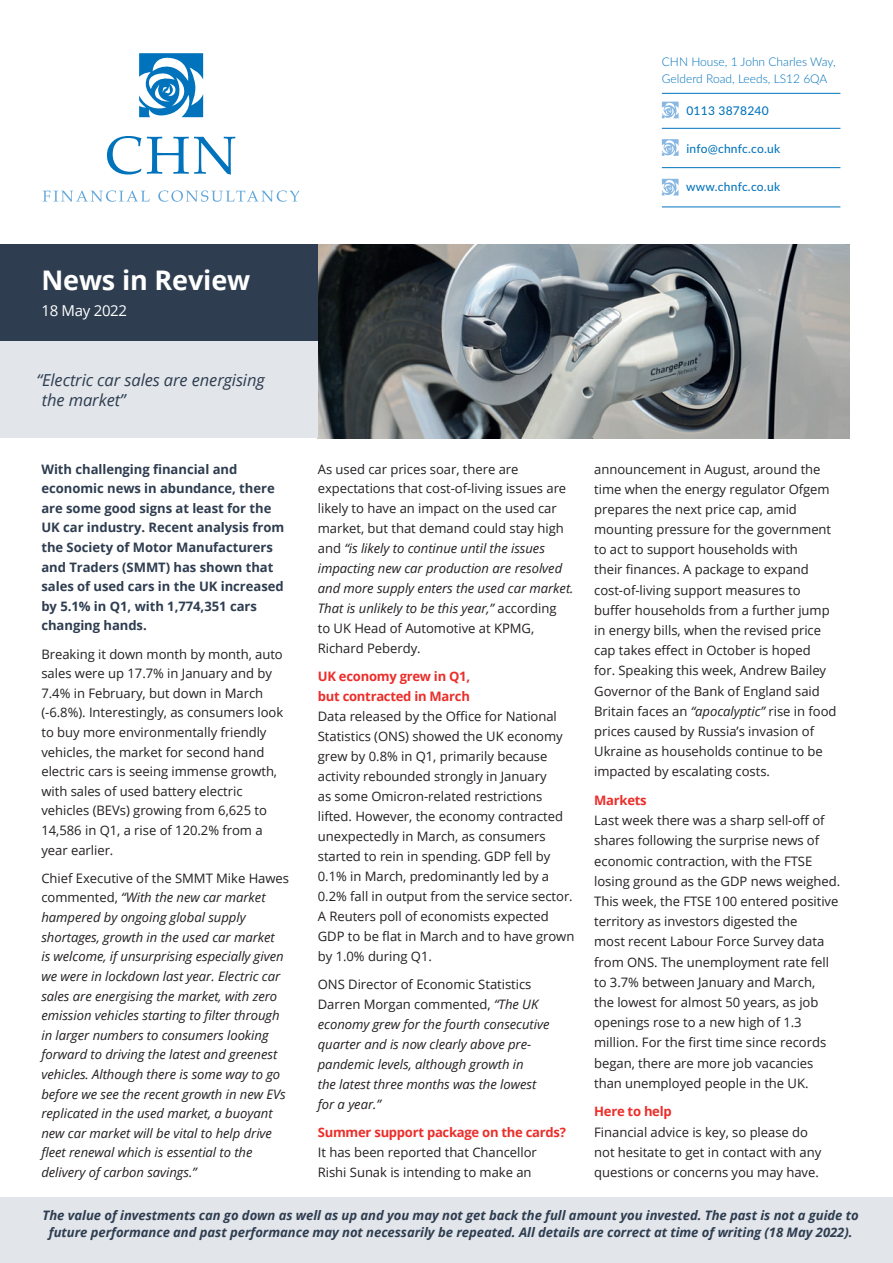
<style>
.page{position:relative;width:893px;height:1263px;background:#fff}
.page>*{position:absolute;margin:0;border:0;box-sizing:border-box;transform-origin:0 0}
.t1{font:700 27px "Open Sans";letter-spacing:-.005em;color:#fff}
.t2{font:italic 16.5px/19.8px "Open Sans";letter-spacing:-.005em;color:#2e3d50}
.t3{font:15px "Open Sans";letter-spacing:-.02em;color:#fff}
.t4{font:13.05px/20.2px "Open Sans";letter-spacing:-.005em;color:#231f20}
.t5{font:italic 13.05px/19.6px "Open Sans";letter-spacing:-.005em;color:#231f20}
.t6{font:700 13.05px/19.6px "Open Sans";letter-spacing:-.005em;color:#2e3d50}
.t7{font:italic 700 13.05px/16.5px "Open Sans";letter-spacing:-.005em;color:#2e3d50;text-align:center}
.t8{font:700 13.05px/20px "Open Sans";letter-spacing:-.02em;color:#eb2e2a}
.t9{font:300 12px/16.5px "Lato";color:#0073bc}
.t10{font:500 12px "Lato";letter-spacing:.02em;color:#0073bc}
.s1{font-style:normal}
.s2{font-style:italic}
</style>
<div class="page">
<div style="left:0;top:1197px;width:893px;height:66px;background:#e2e5ea"></div>
<img style="left:318px;top:244px;width:531px;height:194px">
<div style="left:0;top:341px;width:318px;height:97px;background:#e2e5ea"></div>
<div style="left:0;top:244px;width:318px;height:97px;background:#2e3d50"></div>
<svg style="left:43px;top:190px;width:107px;height:12px"></svg>
<svg style="left:158px;top:190px;width:142px;height:12px"></svg>
<svg style="left:107px;top:136px;width:34px;height:39px"></svg>
<svg style="left:147px;top:137px;width:88px;height:38px"></svg>
<svg style="left:139px;top:53px;width:64px;height:65px"></svg>
<hr style="left:662px;top:93px;width:178px;height:1px;background:#0073bc">
<hr style="left:662px;top:207px;width:178px;height:1px;background:#0073bc">
<hr style="left:662px;top:167px;width:178px;height:1px;background:#0073bc">
<hr style="left:662px;top:128px;width:178px;height:1px;background:#0073bc">
<svg style="left:662px;top:102px;width:17px;height:16px"></svg>
<svg style="left:662px;top:139px;width:17px;height:17px"></svg>
<svg style="left:662px;top:179px;width:17px;height:17px"></svg>
<h1 class="t1" style="left:41px;top:261px;width:210px">News in Review</h1>
<p class="t3" style="left:41px;top:301px;width:87px">18 May 2022</p>
<p class="t2" style="left:42px;top:370px;width:224px;text-indent:-5px">“Electric car sales are energising the market”</p>
<p class="t9" style="left:662px;top:53px;width:175px">CHN House, 1 John Charles Way,<br>Gelderd Road, Leeds, LS12 6QA</p>
<p class="t10" style="left:686px;top:103px;width:84px">0113 3878240</p>
<p class="t10" style="left:686px;top:140px;width:95px">info@chnfc.co.uk</p>
<p class="t10" style="left:686px;top:178px;width:96px">www.chnfc.co.uk</p>
<p class="t6" style="left:41px;top:459px;width:244px">With challenging financial and economic news in abundance, there are some good signs at least for the<br>UK car industry. Recent analysis from the Society of Motor Manufacturers and Traders (SMMT) has shown that sales of used cars in the UK increased by 5.1% in Q1, with 1,774,351 cars changing hands.</p>
<p class="t4" style="left:41px;top:644px;width:243px;line-height:19.6px">Breaking it down month by month, auto sales were up 17.7% in January and by 7.4% in February, but down in March (-6.8%). Interestingly, as consumers look to buy more environmentally friendly vehicles, the market for second hand electric cars is seeing immense growth, with sales of used battery electric vehicles (BEVs) growing from 6,625 to 14,586 in Q1, a rise of 120.2% from a year earlier.</p>
<p class="t5" style="left:41px;top:868px;width:249px"><span class="s1">Chief Executive of the SMMT Mike Hawes commented,</span> “With the new car market hampered by ongoing global supply shortages, growth in the used car market<br>is welcome, if unsurprising especially given we were in lockdown last year. Electric car sales are energising the market, with zero emission vehicles starting to filter through in larger numbers to consumers looking forward to driving the latest and greenest vehicles. Although there is some way to go before we see the recent growth in new EVs replicated in the used market, a buoyant new car market will be vital to help drive fleet renewal which is essential to the delivery of carbon savings.”</p>
<p class="t7" style="left:43px;top:1207px;width:818px">The value of investments can go down as well as up and you may not get back the full amount you invested. The past is not a guide to future performance and past performance may not necessarily be repeated. All details are correct at time of writing (18 May 2022).</p>
<p class="t4" style="left:318px;top:458px;width:257px">As used car prices soar, there are expectations that cost-of-living issues are likely to have an impact on the used car market, but that demand could stay high and <span class="s2">“is likely to continue until the issues impacting new car production are resolved and more supply enters the used car market.<br>That is unlikely to be this year,”</span> according<br>to UK Head of Automotive at KPMG, Richard Peberdy.</p>
<p class="t8" style="left:318px;top:666px;width:154px">UK economy grew in Q1, but contracted in March</p>
<p class="t4" style="left:318px;top:706px;width:258px">Data released by the Office for National Statistics (ONS) showed the UK economy grew by 0.8% in Q1, primarily because activity rebounded strongly in January<br>as some Omicron-related restrictions lifted. However, the economy contracted unexpectedly in March, as consumers started to rein in spending. GDP fell by 0.1% in March, predominantly led by a 0.2% fall in output from the service sector.<br>A Reuters poll of economists expected GDP to be flat in March and to have grown by 1.0% during Q1.</p>
<p class="t5" style="left:318px;top:974px;width:233px"><span class="s1">ONS Director of Economic Statistics Darren Morgan commented,</span> “The UK economy grew for the fourth consecutive quarter and is now clearly above pre&shy;pandemic levels, although growth in<br>the latest three months was the lowest for a year.”</p>
<p class="t8" style="left:318px;top:1122px;width:250px">Summer support package on the cards?</p>
<p class="t4" style="left:318px;top:1142px;width:221px">It has been reported that Chancellor<br>Rishi Sunak is intending to make an</p>
<p class="t4" style="left:594px;top:458px;width:244px">announcement in August, around the time when the energy regulator Ofgem prepares the next price cap, amid mounting pressure for the government to act to support households with<br>their finances. A package to expand cost-of-living support measures to buffer households from a further jump in energy bills, when the revised price cap takes effect in October is hoped<br>for. Speaking this week, Andrew Bailey Governor of the Bank of England said Britain faces an <span class="s2">“apocalyptic”</span> rise in food prices caused by Russia’s invasion of Ukraine as households continue to be impacted by escalating costs.</p>
<p class="t8" style="left:594px;top:790px;width:54px">Markets</p>
<p class="t4" style="left:594px;top:810px;width:247px">Last week there was a sharp sell-off of shares following the surprise news of economic contraction, with the FTSE losing ground as the GDP news weighed.<br>This week, the FTSE 100 entered positive territory as investors digested the<br>most recent Labour Force Survey data from ONS. The unemployment rate fell to 3.7% between January and March,<br>the lowest for almost 50 years, as job openings rose to a new high of 1.3 million. For the first time since records began, there are more job vacancies than unemployed people in the UK.</p>
<p class="t8" style="left:594px;top:1101px;width:79px">Here to help</p>
<p class="t4" style="left:594px;top:1121px;width:229px">Financial advice is key, so please do not hesitate to get in contact with any questions or concerns you may have.</p>
</div>
